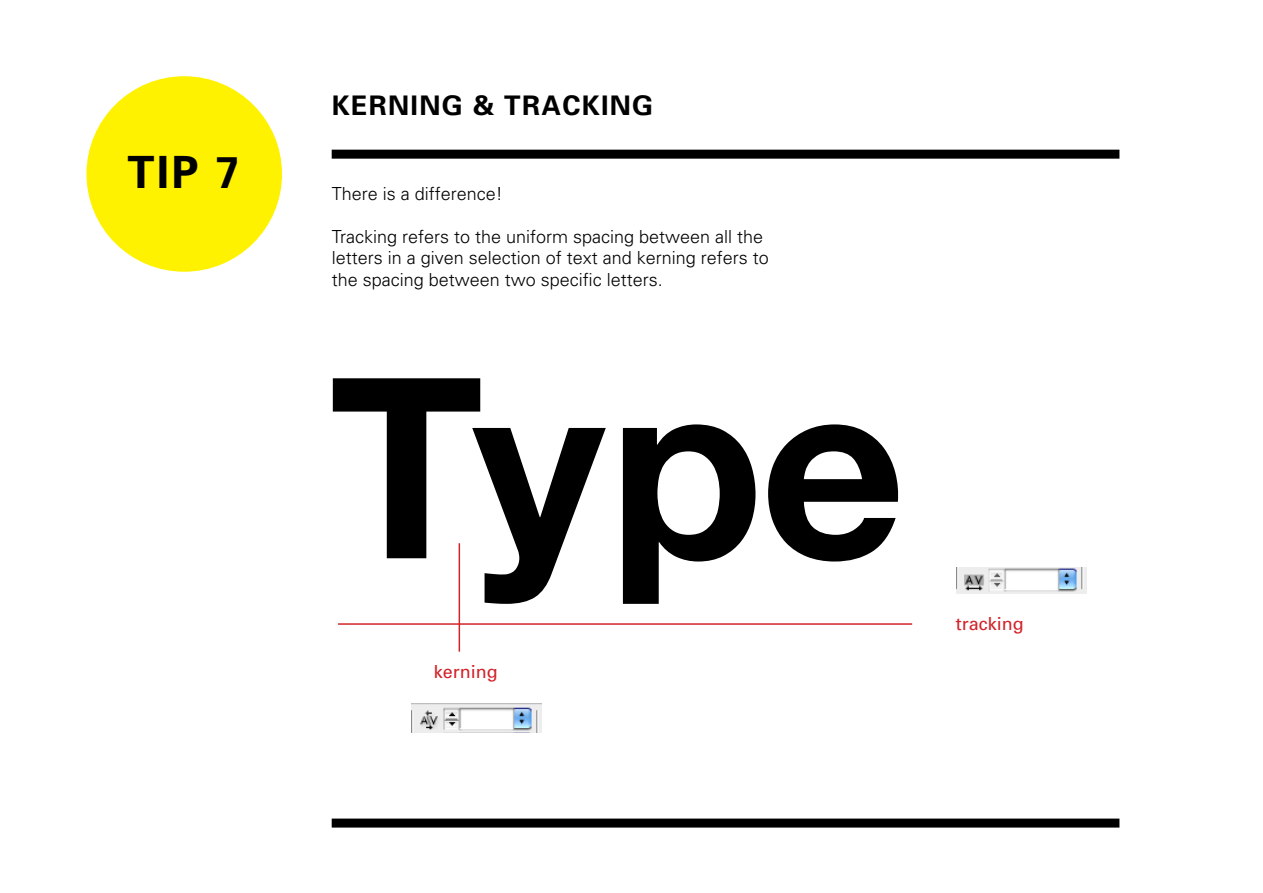
<style>
.page{position:relative;width:1263px;height:893px;background:#fff}
.page>*{position:absolute;margin:0;border:0;box-sizing:border-box;transform-origin:0 0}
.t1{font:700 252px "Helvetica Neue";color:#000}
.t2{font:700 44.4px "Univers";color:#000}
.t3{font:700 27px "Univers";letter-spacing:.05em;color:#000}
.t4{font:300 18px/21.6px "Univers";color:#000}
.t5{font:18px "Univers";color:#d2232a}
</style>
<div class="page">
<div style="left:86px;top:76px;width:196px;height:196px;background:#fff200;border-radius:50%"></div>
<div style="left:332px;top:150px;width:787px;height:9px;background:#000"></div>
<div style="left:332px;top:819px;width:787px;height:9px;background:#000"></div>
<hr style="left:459px;top:543px;width:1px;height:109px;background:#d2232a">
<hr style="left:338px;top:623px;width:574px;height:2px;background:#d2232a">
<img style="left:411px;top:704px;width:130px;height:28px">
<img style="left:957px;top:568px;width:129px;height:25px">
<p class="t2" style="left:128px;top:144px;width:114px">TIP 7</p>
<p class="t3" style="left:332px;top:88px;width:323px">KERNING &amp; TRACKING</p>
<p class="t4" style="left:332px;top:182px;width:173px">There is a difference!</p>
<p class="t4" style="left:332px;top:225px;width:439px">Tracking refers to the uniform spacing between all the letters in a given selection of text and kerning refers to the spacing between two specific letters.</p>
<p class="t1" style="left:330px;top:313px;width:577px">Type</p>
<p class="t5" style="left:434px;top:660px;width:66px">kerning</p>
<p class="t5" style="left:956px;top:612px;width:70px">tracking</p>
</div>
